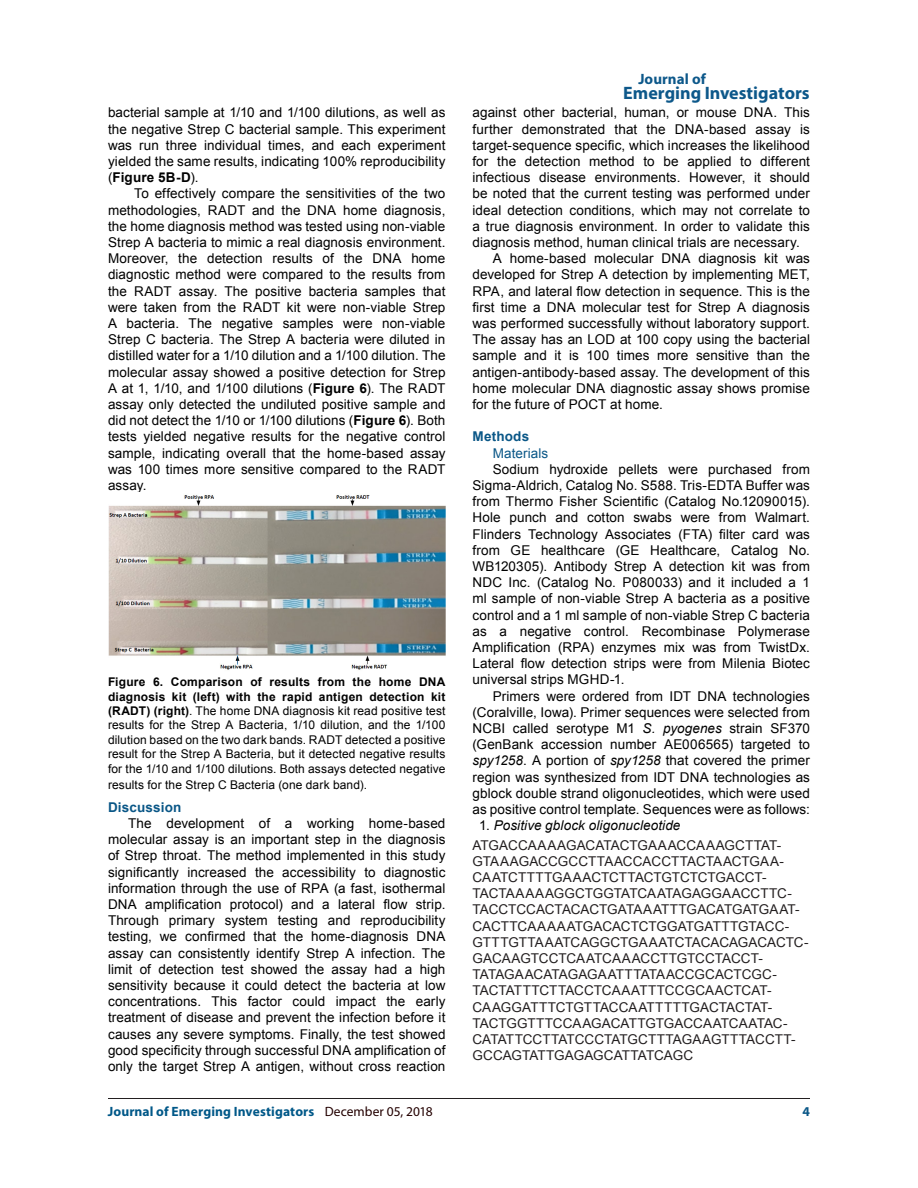
<style>
.page{position:relative;width:918px;height:1188px;background:#fff}
.page>*{position:absolute;margin:0;border:0;box-sizing:border-box;transform-origin:0 0}
.t1{font:700 18px "Myriad Pro";color:#0d588a}
.t2{font:700 15px "Myriad Pro";letter-spacing:.005em;color:#0d588a}
.t3{font:13.5px/16.2px "Arial";letter-spacing:.005em;color:#000;text-align:justify}
.t4{font:13.5px/16.2px "Arial";color:#231f20}
.t5{font:italic 13.5px "Arial";letter-spacing:.01em;color:#000}
.t6{font:700 13.5px "Myriad Pro";letter-spacing:.01em;color:#005888}
.t7{font:700 13.5px "Arial";letter-spacing:.015em;color:#0a5787}
.t8{font:13.5px "Myriad Pro";letter-spacing:.005em;color:#230000}
.t9{font:13.5px "Arial";letter-spacing:.005em;color:#0a5787}
.t10{font:700 13.5px "Myriad Pro";color:#0a5787}
.t11{font:12px/14.4px "Arial";letter-spacing:.01em;color:#000;text-align:justify}
.s1{font-weight:700}
.s2{font-style:italic}
.s3{font-style:normal}
</style>
<div class="page">
<hr style="left:108px;top:1098px;width:702px;height:1px;background:#231f20">
<img style="left:108px;top:495px;width:337px;height:175px">
<p class="t3" style="left:108px;top:105px;width:339px">bacterial sample at 1/10 and 1/100 dilutions, as well as the negative Strep C bacterial sample. This experiment was run three individual times, and each experiment yielded the same results, indicating 100% reproducibility (<span class="s1">Figure 5B-D</span>).</p>
<p class="t3" style="left:108px;top:186px;width:339px;text-indent:26px">To effectively compare the sensitivities of the two methodologies, RADT and the DNA home diagnosis, the home diagnosis method was tested using non-viable Strep A bacteria to mimic a real diagnosis environment.<br>Moreover, the detection results of the DNA home diagnostic method were compared to the results from the RADT assay. The positive bacteria samples that were taken from the RADT kit were non-viable Strep A bacteria. The negative samples were non-viable Strep C bacteria. The Strep A bacteria were diluted in distilled water for a 1/10 dilution and a 1/100 dilution. The molecular assay showed a positive detection for Strep A at 1, 1/10, and 1/100 dilutions (<span class="s1">Figure 6</span>). The RADT assay only detected the undiluted positive sample and did not detect the 1/10 or 1/100 dilutions (<span class="s1">Figure 6</span>). Both tests yielded negative results for the negative control sample, indicating overall that the home-based assay was 100 times more sensitive compared to the RADT assay.</p>
<p class="t11" style="left:108px;top:675px;width:339px"><span class="s1">Figure 6. Comparison of results from the home DNA diagnosis kit (left) with the rapid antigen detection kit (RADT) (right)</span>. The home DNA diagnosis kit read positive test results for the Strep A Bacteria, 1/10 dilution, and the 1/100 dilution based on the two dark bands. RADT detected a positive result for the Strep A Bacteria, but it detected negative results for the 1/10 and 1/100 dilutions. Both assays detected negative</p>
<p class="t11" style="left:108px;top:778px;width:261px">results for the Strep C Bacteria (one dark band).</p>
<p class="t7" style="left:108px;top:798px;width:75px">Discussion</p>
<p class="t3" style="left:108px;top:815px;width:339px;text-indent:20px">The development of a working home-based molecular assay is an important step in the diagnosis of Strep throat. The method implemented in this study significantly increased the accessibility to diagnostic information through the use of RPA (a fast, isothermal DNA amplification protocol) and a lateral flow strip.<br>Through primary system testing and reproducibility testing, we confirmed that the home-diagnosis DNA assay can consistently identify Strep A infection. The limit of detection test showed the assay had a high sensitivity because it could detect the bacteria at low concentrations. This factor could impact the early treatment of disease and prevent the infection before it causes any severe symptoms. Finally, the test showed good specificity through successful DNA amplification of only the target Strep A antigen, without cross reaction</p>
<p class="t2" style="left:638px;top:69px;width:69px">Journal of</p>
<h1 class="t1" style="left:623px;top:81px;width:188px">Emerging Investigators</h1>
<p class="t3" style="left:472px;top:105px;width:339px">against other bacterial, human, or mouse DNA. This further demonstrated that the DNA-based assay is target-sequence specific, which increases the likelihood for the detection method to be applied to different infectious disease environments. However, it should be noted that the current testing was performed under ideal detection conditions, which may not correlate to a true diagnosis environment. In order to validate this diagnosis method, human clinical trials are necessary.</p>
<p class="t3" style="left:472px;top:251px;width:339px;text-indent:20px">A home-based molecular DNA diagnosis kit was developed for Strep A detection by implementing MET, RPA, and lateral flow detection in sequence. This is the first time a DNA molecular test for Strep A diagnosis was performed successfully without laboratory support.<br>The assay has an LOD at 100 copy using the bacterial sample and it is 100 times more sensitive than the antigen-antibody-based assay. The development of this home molecular DNA diagnostic assay shows promise for the future of POCT at home.</p>
<p class="t7" style="left:472px;top:428px;width:58px">Methods</p>
<p class="t9" style="left:493px;top:444px;width:57px">Materials</p>
<p class="t3" style="left:472px;top:461px;width:339px;text-indent:20px">Sodium hydroxide pellets were purchased from Sigma-Aldrich, Catalog No. S588. Tris-EDTA Buffer was from Thermo Fisher Scientific (Catalog No.12090015).<br>Hole punch and cotton swabs were from Walmart.<br>Flinders Technology Associates (FTA) filter card was from GE healthcare (GE Healthcare, Catalog No.<br>WB120305). Antibody Strep A detection kit was from NDC Inc. (Catalog No. P080033) and it included a 1 ml sample of non-viable Strep A bacteria as a positive control and a 1 ml sample of non-viable Strep C bacteria as a negative control. Recombinase Polymerase Amplification (RPA) enzymes mix was from TwistDx.<br>Lateral flow detection strips were from Milenia Biotec universal strips MGHD-1.</p>
<p class="t3" style="left:472px;top:688px;width:339px;text-indent:20px">Primers were ordered from IDT DNA technologies (Coralville, Iowa). Primer sequences were selected from NCBI called serotype M1 <span class="s2">S. pyogenes</span> strain SF370 (GenBank accession number AE006565) targeted to <span class="s2">spy1258</span>. A portion of <span class="s2">spy1258</span> that covered the primer region was synthesized from IDT DNA technologies as gblock double strand oligonucleotides, which were used as positive control template. Sequences were as follows:</p>
<p class="t5" style="left:479px;top:817px;width:203px"><span class="s3">1.</span> Positive gblock oligonucleotide</p>
<p class="t4" style="left:472px;top:837px;width:338px">ATGACCAAAAGACATACTGAAACCAAAGCTTAT-GTAAAGACCGCCTTAACCACCTTACTAACTGAA-CAATCTTTTGAAACTCTTACTGTCTCTGACCT-TACTAAAAAGGCTGGTATCAATAGAGGAACCTTC-TACCTCCACTACACTGATAAATTTGACATGATGAAT-CACTTCAAAAATGACACTCTGGATGATTTGTACC-GTTTGTTAAATCAGGCTGAAATCTACACAGACACTC-GACAAGTCCTCAATCAAACCTTGTCCTACCT-TATAGAACATAGAGAATTTATAACCGCACTCGC-TACTATTTCTTACCTCAAATTTCCGCAACTCAT-CAAGGATTTCTGTTACCAATTTTTGACTACTAT-TACTGGTTTCCAAGACATTGTGACCAATCAATAC-CATATTCCTTATCCCTATGCTTTAGAAGTTTACCTT-GCCAGTATTGAGAGCATTATCAGC</p>
<p class="t6" style="left:108px;top:1102px;width:208px">Journal of Emerging Investigators</p>
<p class="t10" style="left:803px;top:1102px;width:9px">4</p>
<p class="t8" style="left:325px;top:1103px;width:109px">December 05, 2018</p>
</div>
